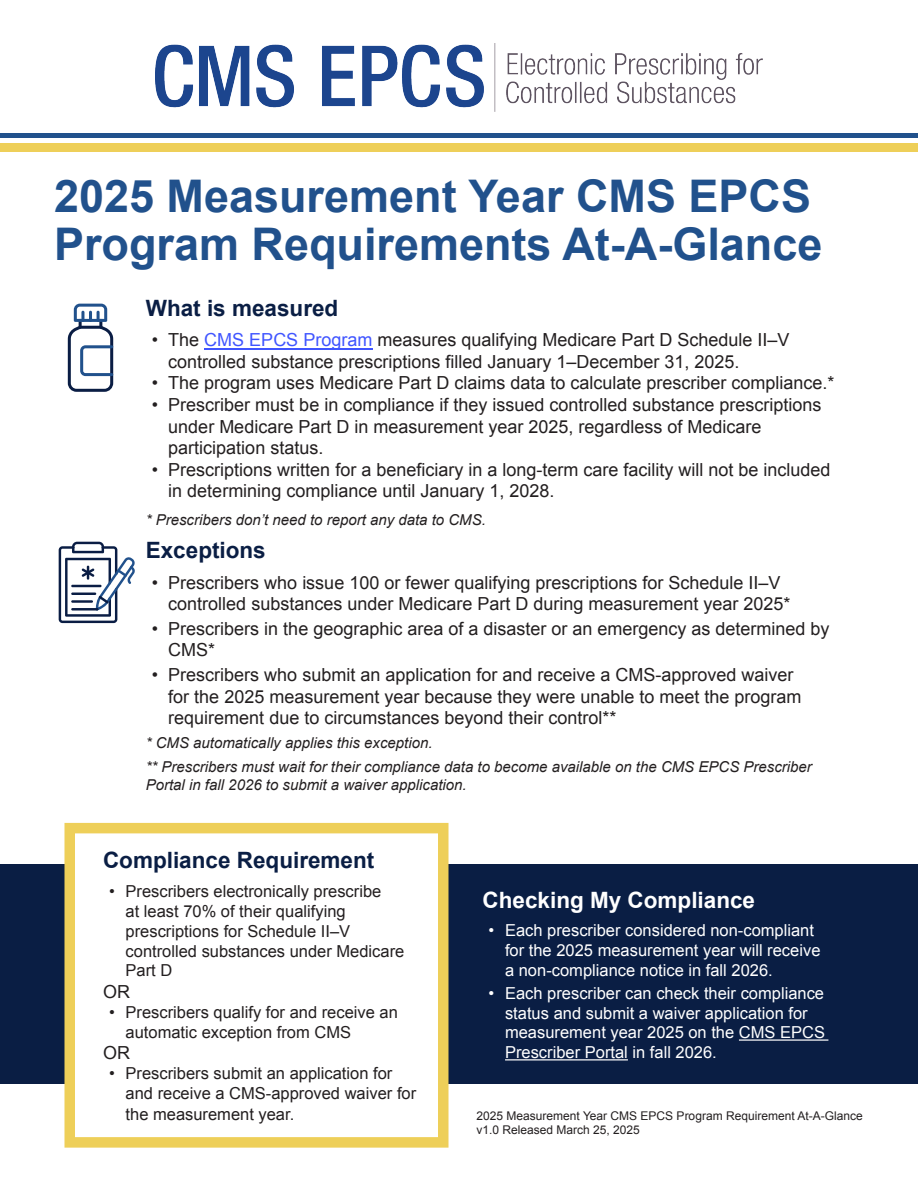
<style>
.page{position:relative;width:918px;height:1188px;background:#fff}
.page>*{position:absolute;margin:0;border:0;box-sizing:border-box;transform-origin:0 0}
.t1{font:700 45px/48px "Arial";color:#21518c}
.t2{font:700 22.5px "Arial";color:#0a1e44}
.t3{font:700 22.5px "Arial";color:#fff}
.t4{font:18px/21.6px "Arial";color:#231f20}
.t5{font:16.5px/19.8px "Arial";color:#231f20}
.t6{font:16.5px/19.8px "Arial";color:#fff}
.t7{font:italic 15px/18px "Arial";color:#231f20}
.t8{font:12px/14.4px "Arial";color:#231f20}
.s1{color:#4055ff}
</style>
<div class="page">
<div style="left:0;top:864px;width:918px;height:220px;background:#0a1e44"></div>
<img style="left:155px;top:44px;width:608px;height:68px">
<hr style="left:0;top:134px;width:918px;height:4px;background:#21518c">
<div style="left:0;top:143px;width:918px;height:9px;background:#eecf59"></div>
<svg style="left:59px;top:542px;width:76px;height:81px"></svg>
<hr style="left:71px;top:585px;width:31px;height:2px;background:#0a1d44">
<hr style="left:71px;top:593px;width:25px;height:2px;background:#0a1d44">
<hr style="left:71px;top:600px;width:22px;height:3px;background:#0a1d44">
<hr style="left:71px;top:608px;width:27px;height:3px;background:#0a1d44">
<svg style="left:68px;top:304px;width:45px;height:88px"></svg>
<div style="left:64px;top:823px;width:384px;height:325px;background:#fff;border:10px solid #eecf59"></div>
<hr style="left:739px;top:1039px;width:89px;height:2px;background:#fff">
<hr style="left:505px;top:1059px;width:123px;height:1px;background:#fff">
<hr style="left:204px;top:349px;width:168px;height:1px;background:#4055ff">
<h1 class="t1" style="left:54px;top:174px;width:770px">2025 Measurement Year CMS EPCS<br>Program Requirements At-A-Glance</h1>
<h2 class="t2" style="left:146px;top:293px;width:194px">What is measured</h2>
<p class="t4" style="left:168px;top:329px;width:623px;text-indent:-17px">• The <span class="s1">CMS EPCS Program</span> measures qualifying Medicare Part D Schedule II–V controlled substance prescriptions filled January 1–December 31, 2025.</p>
<p class="t4" style="left:152px;top:372px;width:684px">• The program uses Medicare Part D claims data to calculate prescriber compliance.*</p>
<p class="t4" style="left:168px;top:394px;width:655px;text-indent:-17px">• Prescriber must be in compliance if they issued controlled substance prescriptions under Medicare Part D in measurement year 2025, regardless of Medicare participation status.</p>
<p class="t4" style="left:168px;top:459px;width:664px;text-indent:-17px">• Prescriptions written for a beneficiary in a long-term care facility will not be included in determining compliance until January 1, 2028.</p>
<p class="t7" style="left:146px;top:511px;width:342px">* Prescribers don’t need to report any data to CMS.</p>
<h2 class="t2" style="left:146px;top:535px;width:122px">Exceptions</h2>
<p class="t4" style="left:168px;top:572px;width:624px;text-indent:-17px">• Prescribers who issue 100 or fewer qualifying prescriptions for Schedule II–V controlled substances under Medicare Part D during measurement year 2025*</p>
<p class="t4" style="left:168px;top:618px;width:663px;text-indent:-17px">• Prescribers in the geographic area of a disaster or an emergency as determined by<br>CMS*</p>
<p class="t4" style="left:168px;top:664px;width:635px;text-indent:-17px">• Prescribers who submit an application for and receive a CMS-approved waiver for the 2025 measurement year because they were unable to meet the program requirement due to circumstances beyond their control**</p>
<p class="t7" style="left:146px;top:734px;width:288px">* CMS automatically applies this exception.</p>
<p class="t7" style="left:146px;top:758px;width:668px">** Prescribers must wait for their compliance data to become available on the CMS EPCS Prescriber<br>Portal in fall 2026 to submit a waiver application.</p>
<h2 class="t2" style="left:103px;top:846px;width:273px">Compliance Requirement</h2>
<p class="t5" style="left:126px;top:882px;width:280px;text-indent:-16px">• Prescribers electronically prescribe<br>at least 70% of their qualifying prescriptions for Schedule II–V controlled substances under Medicare<br>Part D</p>
<p class="t4" style="left:103px;top:981px;width:28px">OR</p>
<p class="t5" style="left:126px;top:1002px;width:274px;text-indent:-16px">• Prescribers qualify for and receive an automatic exception from CMS</p>
<p class="t4" style="left:103px;top:1042px;width:28px">OR</p>
<p class="t5" style="left:126px;top:1063px;width:292px;text-indent:-16px">• Prescribers submit an application for and receive a CMS-approved waiver for</p>
<p class="t5" style="left:126px;top:1105px;width:170px">the measurement year.</p>
<p class="t8" style="left:477px;top:1108px;width:388px">2025 Measurement Year CMS EPCS Program Requirement At-A-Glance v1.0 Released March 25, 2025</p>
<h2 class="t3" style="left:483px;top:885px;width:274px">Checking My Compliance</h2>
<p class="t6" style="left:505px;top:921px;width:317px;text-indent:-16px">• Each prescriber considered non-compliant for the 2025 measurement year will receive a non-compliance notice in fall 2026.</p>
<p class="t6" style="left:505px;top:983px;width:322px;text-indent:-16px">• Each prescriber can check their compliance status and submit a waiver application for measurement year 2025 on the CMS EPCS Prescriber Portal in fall 2026.</p>
</div>
